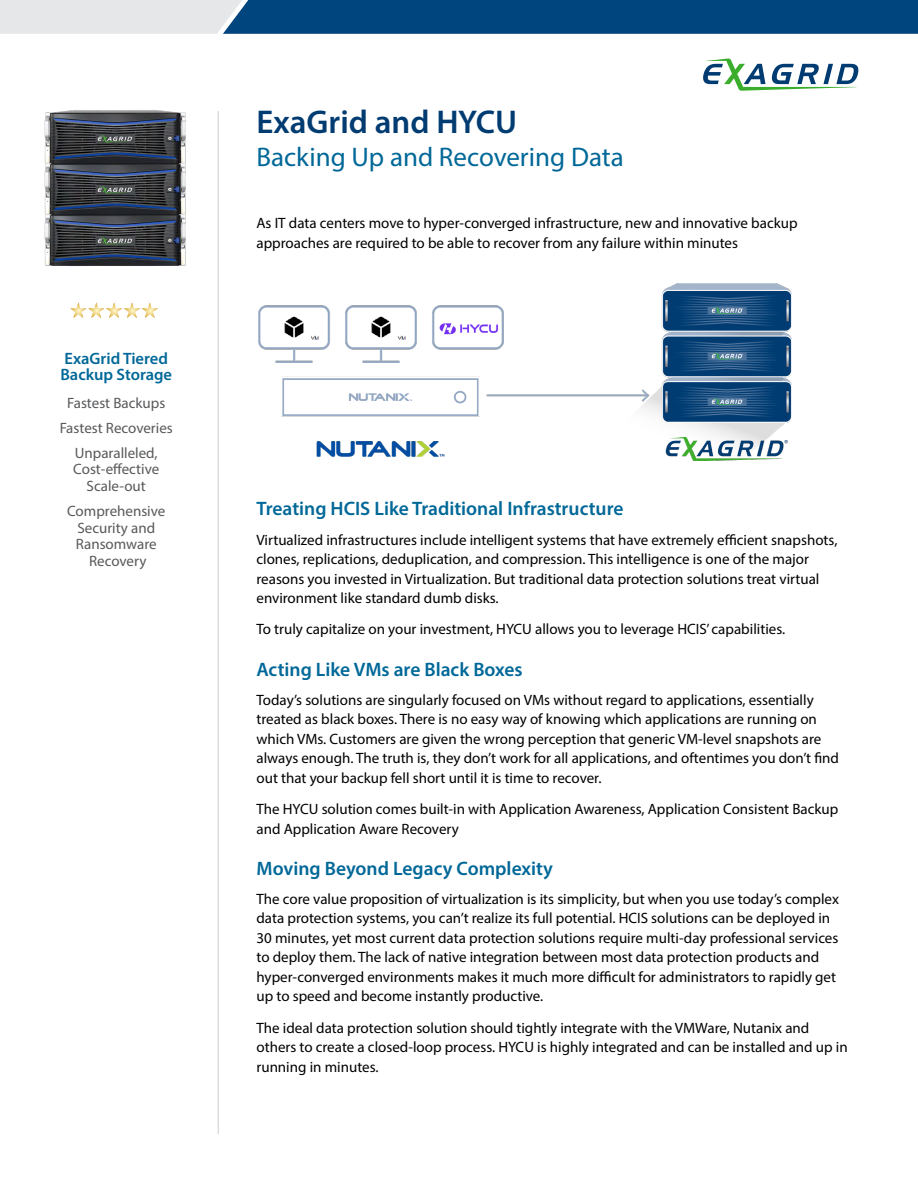
<style>
.page{position:relative;width:918px;height:1188px;background:#fff}
.page>*{position:absolute;margin:0;border:0;box-sizing:border-box;transform-origin:0 0}
.t1{font:600 33px "Myriad Pro";color:#003b71}
.t2{font:27px "Myriad Pro";color:#006898}
.t3{font:600 19.5px "Myriad Pro";color:#006898}
.t4{font:600 16.5px/16.5px "Myriad Pro";color:#006898}
.t5{font:15px/19.5px "Myriad Pro";color:#000}
.t6{font:15px/16.5px "Myriad Pro";color:#58595b;text-align:center}
</style>
<div class="page">
<svg style="left:0;top:0;width:918px;height:34px;background:#3c6f99"></svg>
<svg style="left:703px;top:58px;width:156px;height:33px"></svg>
<img style="left:44px;top:110px;width:142px;height:156px">
<svg style="left:70px;top:302px;width:88px;height:16px"></svg>
<hr style="left:218px;top:111px;width:1px;height:1023px;background:#d1d3d4">
<img style="left:259px;top:283px;width:533px;height:177px">
<p class="t4" style="left:60px;top:350px;width:113px">ExaGrid Tiered<br>Backup Storage</p>
<p class="t6" style="left:60px;top:390px;width:115px;line-height:25.2px">Fastest Backups<br>Fastest Recoveries<br>Unparalleled,</p>
<p class="t6" style="left:73px;top:461px;width:88px">Cost-effective<br>Scale-out</p>
<p class="t6" style="left:67px;top:503px;width:100px">Comprehensive<br>Security and<br>Ransomware<br>Recovery</p>
<h1 class="t1" style="left:256px;top:101px;width:262px">ExaGrid and HYCU</h1>
<h2 class="t2" style="left:256px;top:140px;width:369px">Backing Up and Recovering Data</h2>
<p class="t5" style="left:256px;top:213px;width:543px">As IT data centers move to hyper-converged infrastructure, new and innovative backup approaches are required to be able to recover from any failure within minutes</p>
<h3 class="t3" style="left:256px;top:496px;width:369px">Treating HCIS Like Traditional Infrastructure</h3>
<p class="t5" style="left:256px;top:530px;width:582px">Virtualized infrastructures include intelligent systems that have extremely efficient snapshots, clones, replications, deduplication, and compression. This intelligence is one of the major reasons you invested in Virtualization. But traditional data protection solutions treat virtual environment like standard dumb disks.</p>
<p class="t5" style="left:256px;top:619px;width:530px">To truly capitalize on your investment, HYCU allows you to leverage HCIS’ capabilities.</p>
<h3 class="t3" style="left:256px;top:657px;width:268px">Acting Like VMs are Black Boxes</h3>
<p class="t5" style="left:256px;top:690px;width:584px">Today’s solutions are singularly focused on VMs without regard to applications, essentially treated as black boxes. There is no easy way of knowing which applications are running on which VMs. Customers are given the wrong perception that generic VM-level snapshots are always enough. The truth is, they don’t work for all applications, and oftentimes you don’t find out that your backup fell short until it is time to recover.</p>
<p class="t5" style="left:256px;top:799px;width:583px">The HYCU solution comes built-in with Application Awareness, Application Consistent Backup and Application Aware Recovery</p>
<h3 class="t3" style="left:256px;top:856px;width:298px">Moving Beyond Legacy Complexity</h3>
<p class="t5" style="left:256px;top:889px;width:584px">The core value proposition of virtualization is its simplicity, but when you use today’s complex data protection systems, you can’t realize its full potential. HCIS solutions can be deployed in 30 minutes, yet most current data protection solutions require multi-day professional services to deploy them. The lack of native integration between most data protection products and hyper-converged environments makes it much more difficult for administrators to rapidly get up to speed and become instantly productive.</p>
<p class="t5" style="left:256px;top:1018px;width:593px">The ideal data protection solution should tightly integrate with the VMWare, Nutanix and others to create a closed-loop process. HYCU is highly integrated and can be installed and up in running in minutes.</p>
</div>
